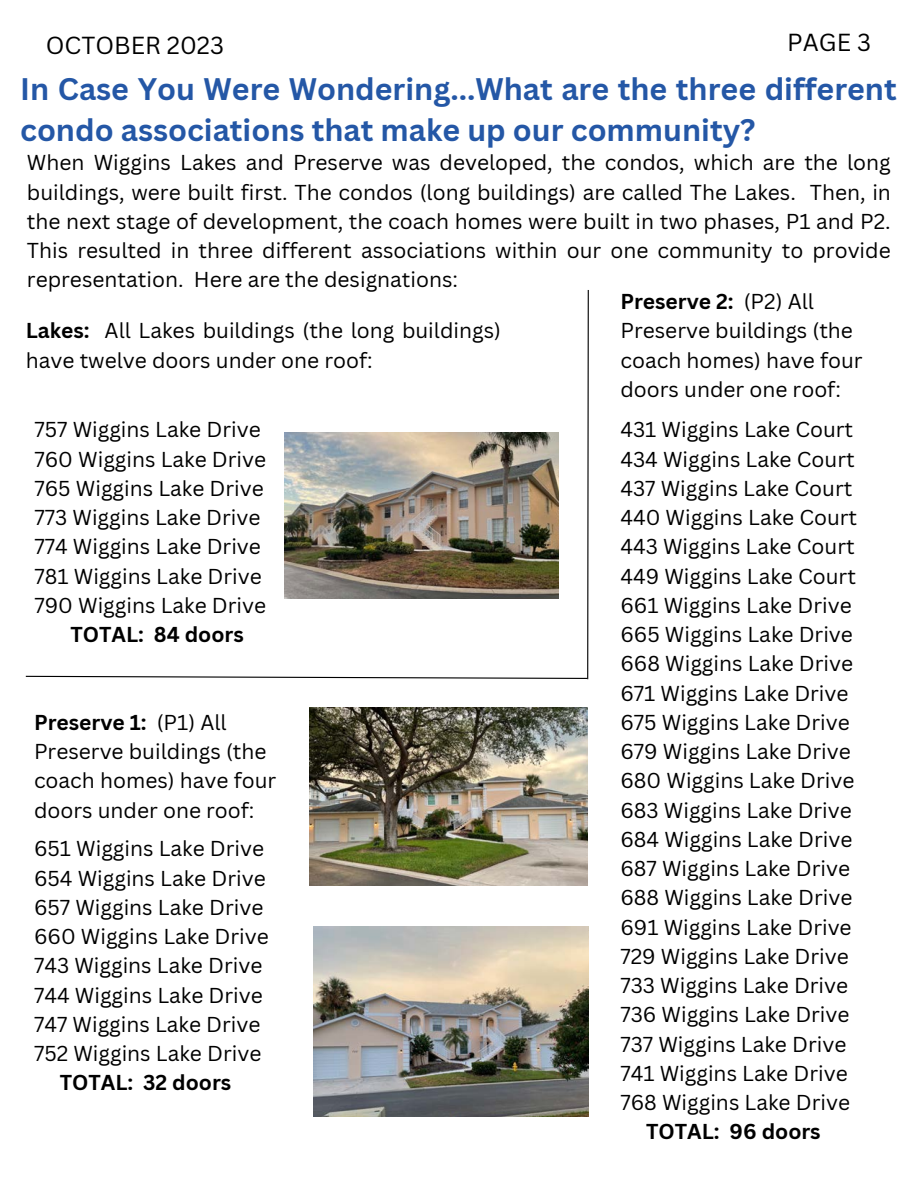
<style>
.page{position:relative;width:918px;height:1188px;background:#fff}
.page>*{position:absolute;margin:0;border:0;box-sizing:border-box;transform-origin:0 0}
.t1{font:700 30.3px/41.7px "Canva Sans";color:#2457a6}
.t2{font:24px "Canva Sans";color:#000}
.t3{font:21px/29.2px "Canva Sans";color:#000}
.t4{font:700 21px "Canva Sans";color:#000}
.s1{font-weight:700}
</style>
<div class="page">
<svg style="left:25px;top:290px;width:564px;height:390px"></svg>
<img style="left:309px;top:707px;width:278px;height:179px">
<img style="left:313px;top:927px;width:276px;height:190px">
<p class="t2" style="left:46px;top:28px;width:180px">OCTOBER 2023</p>
<p class="t2" style="left:787px;top:25px;width:85px">PAGE 3</p>
<p class="t1" style="left:20px;top:67px;width:878px">In Case You Were Wondering...What are the three different condo associations that make up our community?</p>
<p class="t3" style="left:27px;top:148px;width:866px;text-align:justify">When Wiggins Lakes and Preserve was developed, the condos, which are the long buildings, were built first. The condos (long buildings) are called The Lakes. Then, in the next stage of development, the coach homes were built in two phases, P1 and P2.<br>This resulted in three different associations within our one community to provide representation. Here are the designations:</p>
<p class="t3" style="left:620px;top:286px;width:244px"><span class="s1">Preserve 2:</span> (P2) All<br>Preserve buildings (the coach homes) have four doors under one roof:</p>
<p class="t3" style="left:26px;top:316px;width:477px"><span class="s1">Lakes:</span> All Lakes buildings (the long buildings) have twelve doors under one roof:</p>
<p class="t3" style="left:34px;top:415px;width:228px">757 Wiggins Lake Drive</p>
<p class="t3" style="left:34px;top:444px;width:233px">760 Wiggins Lake Drive</p>
<p class="t3" style="left:34px;top:473px;width:231px">765 Wiggins Lake Drive</p>
<p class="t3" style="left:34px;top:502px;width:228px">773 Wiggins Lake Drive</p>
<p class="t3" style="left:34px;top:532px;width:228px">774 Wiggins Lake Drive</p>
<p class="t3" style="left:34px;top:561px;width:229px">781 Wiggins Lake Drive</p>
<p class="t3" style="left:34px;top:590px;width:233px">790 Wiggins Lake Drive</p>
<p class="t4" style="left:70px;top:620px;width:175px">TOTAL: 84 doors</p>
<p class="t3" style="left:34px;top:707px;width:244px"><span class="s1">Preserve 1:</span> (P1) All<br>Preserve buildings (the coach homes) have four doors under one roof:</p>
<p class="t3" style="left:34px;top:834px;width:232px">651 Wiggins Lake Drive</p>
<p class="t3" style="left:34px;top:863px;width:233px">654 Wiggins Lake Drive</p>
<p class="t3" style="left:34px;top:892px;width:231px">657 Wiggins Lake Drive</p>
<p class="t3" style="left:34px;top:921px;width:236px">660 Wiggins Lake Drive</p>
<p class="t3" style="left:34px;top:951px;width:230px">743 Wiggins Lake Drive</p>
<p class="t3" style="left:34px;top:980px;width:230px">744 Wiggins Lake Drive</p>
<p class="t3" style="left:34px;top:1009px;width:228px">747 Wiggins Lake Drive</p>
<p class="t3" style="left:34px;top:1038px;width:229px">752 Wiggins Lake Drive</p>
<p class="t4" style="left:60px;top:1068px;width:173px">TOTAL: 32 doors</p>
<p class="t3" style="left:620px;top:415px;width:234px">431 Wiggins Lake Court</p>
<p class="t3" style="left:620px;top:444px;width:236px">434 Wiggins Lake Court</p>
<p class="t3" style="left:620px;top:473px;width:233px">437 Wiggins Lake Court</p>
<p class="t3" style="left:620px;top:502px;width:238px">440 Wiggins Lake Court</p>
<p class="t3" style="left:620px;top:532px;width:236px">443 Wiggins Lake Court</p>
<p class="t3" style="left:620px;top:561px;width:237px">449 Wiggins Lake Court</p>
<p class="t3" style="left:620px;top:590px;width:233px">661 Wiggins Lake Drive</p>
<p class="t3" style="left:620px;top:619px;width:234px">665 Wiggins Lake Drive</p>
<p class="t3" style="left:620px;top:649px;width:234px">668 Wiggins Lake Drive</p>
<p class="t3" style="left:620px;top:678px;width:230px">671 Wiggins Lake Drive</p>
<p class="t3" style="left:620px;top:707px;width:231px">675 Wiggins Lake Drive</p>
<p class="t3" style="left:620px;top:736px;width:232px">679 Wiggins Lake Drive</p>
<p class="t3" style="left:620px;top:766px;width:236px">680 Wiggins Lake Drive</p>
<p class="t3" style="left:620px;top:795px;width:233px">683 Wiggins Lake Drive</p>
<p class="t3" style="left:620px;top:824px;width:234px">684 Wiggins Lake Drive</p>
<p class="t3" style="left:620px;top:853px;width:231px">687 Wiggins Lake Drive</p>
<p class="t3" style="left:620px;top:883px;width:234px">688 Wiggins Lake Drive</p>
<p class="t3" style="left:620px;top:912px;width:233px">691 Wiggins Lake Drive</p>
<p class="t3" style="left:620px;top:941px;width:230px">729 Wiggins Lake Drive</p>
<p class="t3" style="left:620px;top:970px;width:229px">733 Wiggins Lake Drive</p>
<p class="t3" style="left:620px;top:1000px;width:231px">736 Wiggins Lake Drive</p>
<p class="t3" style="left:620px;top:1029px;width:228px">737 Wiggins Lake Drive</p>
<p class="t3" style="left:620px;top:1058px;width:229px">741 Wiggins Lake Drive</p>
<p class="t3" style="left:620px;top:1087px;width:231px">768 Wiggins Lake Drive</p>
<p class="t4" style="left:646px;top:1117px;width:176px">TOTAL: 96 doors</p>
</div>
